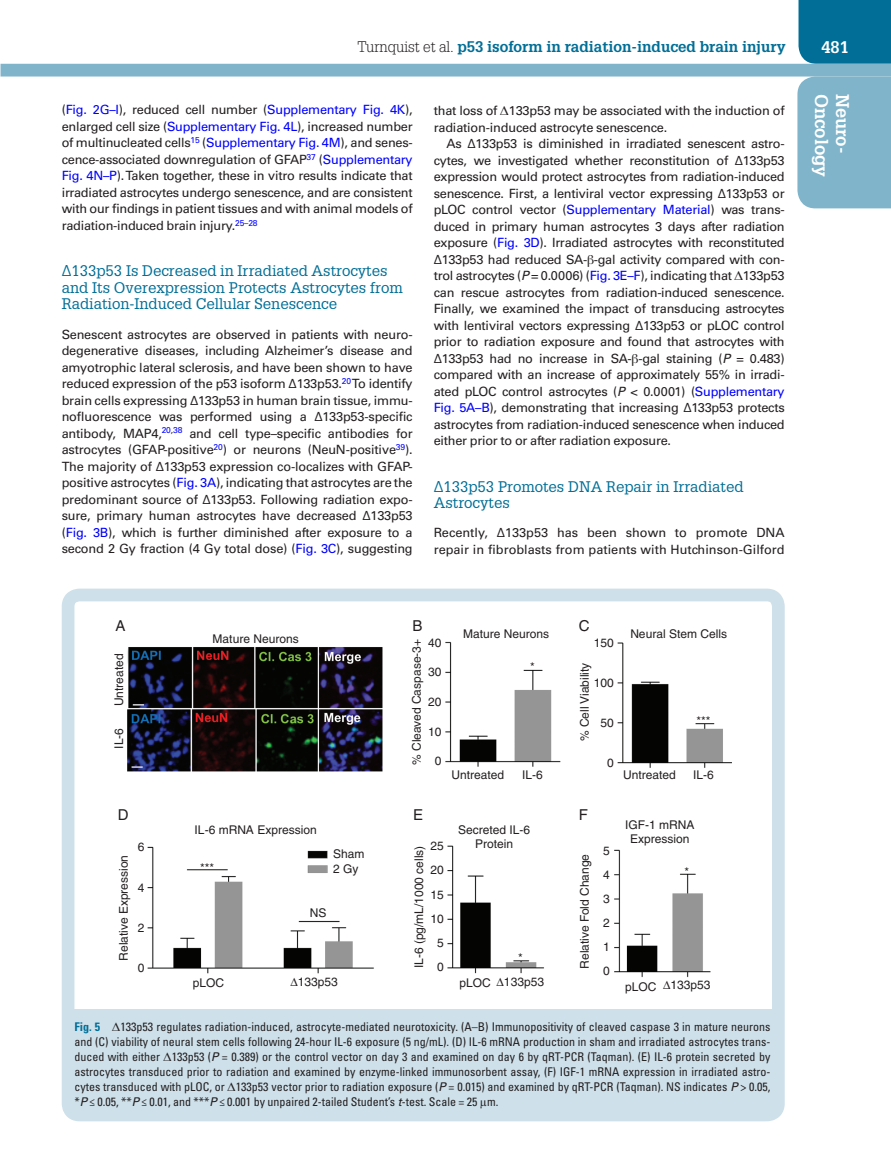
<style>
.page{position:relative;width:891px;height:1175px;background:#fff}
.page>*{position:absolute;margin:0;border:0;box-sizing:border-box;transform-origin:0 0}
.t1{font:700 18px "Glypha LT Std";color:#fff}
.t2{font:700 16.5px "Glypha LT Std";color:#fff}
.t3{font:15px/16.5px "Glypha LT Std";color:#006e96}
.t4{font:700 15px "Glypha LT Std";color:#006e96}
.t5{font:15px "Helvetica";color:#231f20}
.t6{font:12.75px/16.5px "Univers LT Std";letter-spacing:-.015em;color:#231f20;text-align:justify}
.t7{font:condensed 12px/15px "Univers LT Std";color:#231f20;text-align:justify}
.t8{font:12px/24.3px "Helvetica";color:#231f20;text-align:center}
.s1{font-weight:300;color:#231f20}
.s2{color:#00f}
.s3{font-family:"Gandhari Unicode"}
.s4{font-style:italic}
.s5{font-weight:700;color:#006e96}
.s6{font-family:"Gandhari Unicode";font-stretch:normal}
.s7{font-style:italic;font-stretch:normal}
</style>
<div class="page">
<div style="left:799px;top:0;width:92px;height:64px;background:#006e96"></div>
<div style="left:1px;top:64px;width:890px;height:12px;background:#7fb4ca"></div>
<div style="left:797px;top:76px;width:94px;height:132px;background:#7fb4ca"></div>
<div style="left:65px;top:1009px;width:716px;height:104px;background:#cee0ea"></div>
<img style="left:127px;top:641px;width:605px;height:336px">
<div style="left:62px;top:588px;width:723px;height:533px;border:13px solid #cee0ea;border-radius:12px"></div>
<p class="t4" style="left:358px;top:37px;width:430px"><span class="s1">Turnquist et al.</span> p53 isoform in radiation-induced brain injury</p>
<p class="t2" style="left:821px;top:37px;width:29px">481</p>
<h1 class="t1" style="left:833px;top:94px;width:85px;rotate:90deg">Oncology</h1>
<h1 class="t1" style="left:854px;top:94px;width:61px;rotate:90deg">Neuro-</h1>
<p class="t6" style="left:62px;top:102px;width:353px">(<span class="s2">Fig. 2G–I</span>), reduced cell number (<span class="s2">Supplementary Fig. 4K</span>), enlarged cell size (<span class="s2">Supplementary Fig. 4L</span>), increased number of multinucleated cells<sup>15</sup> (<span class="s2">Supplementary Fig. 4M</span>), and senes&shy;cence-associated downregulation of GFAP<sup>37</sup> (<span class="s2">Supplementary Fig. 4N–P</span>). Taken together, these in vitro results indicate that irradiated astrocytes undergo senescence, and are consistent with our findings in patient tissues and with animal models of radiation-induced brain injury.<sup>25–28</sup></p>
<p class="t3" style="left:62px;top:262px;width:343px">∆133p53 Is Decreased in Irradiated Astrocytes and Its Overexpression Protects Astrocytes from<br>Radiation-Induced Cellular Senescence</p>
<p class="t6" style="left:62px;top:326px;width:353px">Senescent astrocytes are observed in patients with neuro&shy;degenerative diseases, including Alzheimer’s disease and amyotrophic lateral sclerosis, and have been shown to have reduced expression of the p53 isoform ∆133p53.<sup>20</sup> To identify brain cells expressing ∆133p53 in human brain tissue, immu&shy;nofluorescence was performed using a ∆133p53-specific antibody, MAP4,<sup>20</sup><sup>,</sup><sup>38</sup> and cell type–specific antibodies for astrocytes (GFAP-positive<sup>20</sup>) or neurons (NeuN-positive<sup>39</sup>).<br>The majority of ∆133p53 expression co-localizes with GFAP&shy;positive astrocytes (<span class="s2">Fig. 3A</span>), indicating that astrocytes are the predominant source of ∆133p53. Following radiation expo&shy;sure, primary human astrocytes have decreased ∆133p53 (<span class="s2">Fig. 3B</span>), which is further diminished after exposure to a second 2 Gy fraction (4 Gy total dose) (<span class="s2">Fig. 3C</span>), suggesting</p>
<p class="t6" style="left:434px;top:102px;width:352px">that loss of <span class="s3">Δ</span>133p53 may be associated with the induction of radiation-induced astrocyte senescence.</p>
<p class="t6" style="left:434px;top:135px;width:353px;text-indent:13px">As ∆133p53 is diminished in irradiated senescent astro&shy;cytes, we investigated whether reconstitution of ∆133p53 expression would protect astrocytes from radiation-induced senescence. First, a lentiviral vector expressing ∆133p53 or pLOC control vector (<span class="s2">Supplementary Material</span>) was trans&shy;duced in primary human astrocytes 3 days after radiation exposure (<span class="s2">Fig. 3D</span>). Irradiated astrocytes with reconstituted ∆133p53 had reduced SA-<span class="s3">β</span>-gal activity compared with con&shy;trol astrocytes (<span class="s4">P</span> = 0.0006) (<span class="s2">Fig. 3E–F</span>), indicating that <span class="s3">Δ</span>133p53 can rescue astrocytes from radiation-induced senescence.<br>Finally, we examined the impact of transducing astrocytes with lentiviral vectors expressing ∆133p53 or pLOC control prior to radiation exposure and found that astrocytes with ∆133p53 had no increase in SA-<span class="s3">β</span>-gal staining (<span class="s4">P</span> = 0.483) compared with an increase of approximately 55% in irradi&shy;ated pLOC control astrocytes (<span class="s4">P</span> &lt; 0.0001) (<span class="s2">Supplementary Fig. 5A–B</span>), demonstrating that increasing ∆133p53 protects astrocytes from radiation-induced senescence when induced either prior to or after radiation exposure.</p>
<p class="t3" style="left:434px;top:478px;width:311px">∆133p53 Promotes DNA Repair in Irradiated<br>Astrocytes</p>
<p class="t6" style="left:434px;top:525px;width:353px">Recently, ∆133p53 has been shown to promote DNA repair in fibroblasts from patients with Hutchinson-Gilford</p>
<p class="t5" style="left:116px;top:617px;width:12px">A</p>
<p class="t5" style="left:413px;top:617px;width:12px">B</p>
<p class="t8" style="left:213px;top:626px;width:88px">Mature Neurons</p>
<p class="t8" style="left:463px;top:622px;width:88px">Mature Neurons</p>
<p class="t8" style="left:404px;top:765px;width:127px;rotate:-90deg">% Cleaved Caspase-3+</p>
<p class="t8" style="left:428px;top:630px;width:15px">40</p>
<p class="t8" style="left:107px;top:706px;width:54px;rotate:-90deg">Untreated</p>
<p class="t8" style="left:530px;top:655px;width:6px">*</p>
<p class="t8" style="left:428px;top:660px;width:15px">30</p>
<p class="t8" style="left:428px;top:689px;width:15px">20</p>
<p class="t8" style="left:428px;top:719px;width:15px">10</p>
<p class="t8" style="left:435px;top:749px;width:8px">0</p>
<p class="t8" style="left:107px;top:748px;width:22px;rotate:-90deg">IL-6</p>
<p class="t5" style="left:579px;top:617px;width:12px">C</p>
<p class="t8" style="left:573px;top:741px;width:80px;rotate:-90deg">% Cell Viability</p>
<p class="t8" style="left:594px;top:630px;width:22px">150</p>
<p class="t8" style="left:594px;top:670px;width:22px">100</p>
<p class="t8" style="left:601px;top:710px;width:15px">50</p>
<p class="t8" style="left:607px;top:750px;width:8px">0</p>
<p class="t8" style="left:630px;top:622px;width:98px">Neural Stem Cells</p>
<p class="t8" style="left:696px;top:708px;width:16px">***</p>
<p class="t5" style="left:118px;top:806px;width:12px">D</p>
<p class="t8" style="left:112px;top:960px;width:107px;rotate:-90deg">Relative Expression</p>
<p class="t8" style="left:138px;top:834px;width:8px">6</p>
<p class="t8" style="left:138px;top:875px;width:8px">4</p>
<p class="t8" style="left:138px;top:915px;width:8px">2</p>
<p class="t8" style="left:138px;top:955px;width:8px">0</p>
<p class="t8" style="left:452px;top:763px;width:54px">Untreated</p>
<p class="t8" style="left:522px;top:763px;width:22px">IL-6</p>
<p class="t8" style="left:623px;top:763px;width:54px">Untreated</p>
<p class="t8" style="left:693px;top:763px;width:22px">IL-6</p>
<p class="t5" style="left:413px;top:806px;width:12px">E</p>
<p class="t8" style="left:407px;top:968px;width:124px;rotate:-90deg">IL-6 (pg/mL/1000 cells)</p>
<p class="t8" style="left:431px;top:833px;width:15px">25<br>20<br>15<br>10<br>5<br>0</p>
<p class="t8" style="left:195px;top:817px;width:124px">IL-6 mRNA Expression</p>
<p class="t8" style="left:458px;top:822px;width:74px;line-height:14.4px">Secreted IL-6<br>Protein</p>
<p class="t8" style="left:333px;top:847px;width:33px;line-height:14.4px;text-align:left">Sham<br>2 Gy</p>
<p class="t8" style="left:200px;top:855px;width:16px">***</p>
<p class="t8" style="left:310px;top:901px;width:18px">NS</p>
<p class="t8" style="left:518px;top:945px;width:6px">*</p>
<p class="t8" style="left:193px;top:971px;width:33px">pLOC</p>
<p class="t8" style="left:291px;top:969px;width:49px">∆133p53</p>
<p class="t8" style="left:460px;top:969px;width:86px">pLOC ∆133p53</p>
<p class="t5" style="left:579px;top:806px;width:11px">F</p>
<p class="t8" style="left:573px;top:968px;width:116px;rotate:-90deg">Relative Fold Change</p>
<p class="t8" style="left:603px;top:838px;width:8px;text-align:justify">5<br>4<br>3<br>2<br>1<br>0</p>
<p class="t8" style="left:625px;top:817px;width:71px;line-height:14.4px">IGF-1 mRNA<br>Expression</p>
<p class="t8" style="left:684px;top:859px;width:6px">*</p>
<p class="t8" style="left:625px;top:973px;width:87px">pLOC ∆133p53</p>
<p class="t7" style="left:74px;top:1019px;width:698px"><span class="s5">Fig. 5</span> <span class="s6">Δ</span>133p53 regulates radiation-induced, astrocyte-mediated neurotoxicity. (A–B) Immunopositivity of cleaved caspase 3 in mature neurons and (C) viability of neural stem cells following 24-hour IL-6 exposure (5 ng/mL). (D) IL-6 mRNA production in sham and irradiated astrocytes trans&shy;duced with either <span class="s6">Δ</span>133p53 (<span class="s7">P</span> = 0.389) or the control vector on day 3 and examined on day 6 by qRT-PCR (Taqman). (E) IL-6 protein secreted by astrocytes transduced prior to radiation and examined by enzyme-linked immunosorbent assay, (F) IGF-1 mRNA expression in irradiated astro&shy;cytes transduced with pLOC, or <span class="s6">Δ</span>133p53 vector prior to radiation exposure (<span class="s7">P</span> = 0.015) and examined by qRT-PCR (Taqman). NS indicates <span class="s7">P</span> &gt; 0.05, *<span class="s7">P</span> ≤ 0.05, **<span class="s7">P</span> ≤ 0.01, and ***<span class="s7">P</span> ≤ 0.001 by unpaired 2-tailed Student’s <span class="s7">t</span>-test. Scale = 25 <span class="s6">μ</span>m.</p>
</div>
